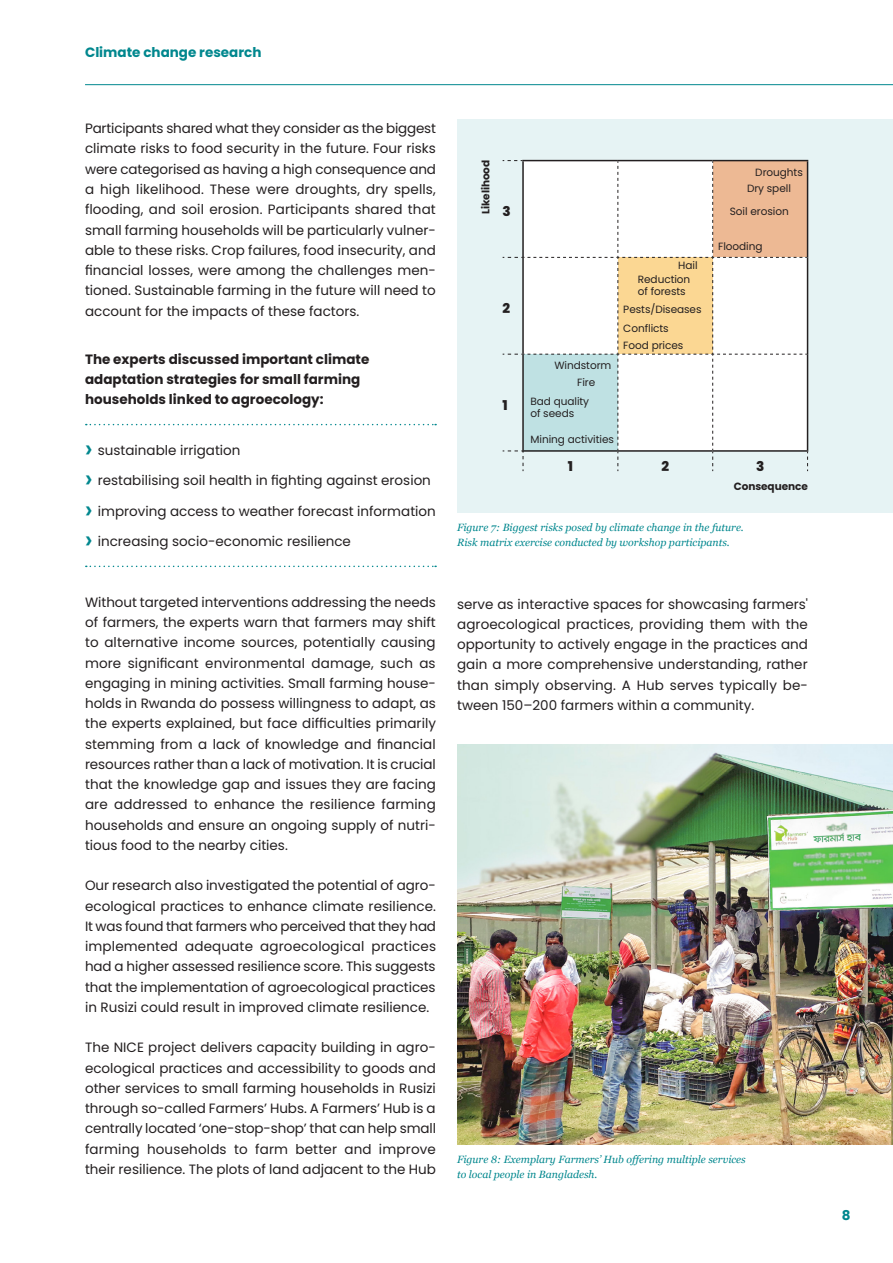
<style>
.page{position:relative;width:893px;height:1263px;background:#fff}
.page>*{position:absolute;margin:0;border:0;box-sizing:border-box;transform-origin:0 0}
.t1{font:13.5px/20.2px "Poppins";color:#231f20;text-align:justify}
.t2{font:700 13.5px/20.2px "Poppins";color:#231f20}
.t3{font:700 13.5px "Poppins";color:#00878e}
.t4{font:800 13.5px "Poppins";color:#231f20}
.t5{font:italic 10.5px/15px "Georgia";color:#00878e}
.t6{font:10.5px/13.5px "Poppins";letter-spacing:-.005em;color:#231f20}
.t7{font:700 10.5px "Poppins";letter-spacing:-.005em;color:#231f20}
.s1{font-weight:700;font-size:20.25px;color:#00878e}
</style>
<div class="page">
<img style="left:457px;top:744px;width:436px;height:400px">
<svg style="left:86px;top:424px;width:350px;height:1px"></svg>
<svg style="left:86px;top:566px;width:350px;height:1px"></svg>
<div style="left:457px;top:119px;width:436px;height:393px;background:#e6f3f4"></div>
<svg style="left:502px;top:160px;width:306px;height:311px;background:#f1ede4"></svg>
<hr style="left:522px;top:160px;width:96px;height:1px;background:#231f20">
<hr style="left:522px;top:161px;width:2px;height:96px;background:#231f20">
<hr style="left:618px;top:160px;width:95px;height:1px;background:#231f20">
<hr style="left:713px;top:160px;width:95px;height:1px;background:#231f20">
<hr style="left:807px;top:161px;width:1px;height:96px;background:#231f20">
<hr style="left:522px;top:258px;width:2px;height:96px;background:#231f20">
<hr style="left:807px;top:257px;width:1px;height:97px;background:#231f20">
<hr style="left:522px;top:354px;width:2px;height:96px;background:#231f20">
<hr style="left:807px;top:354px;width:1px;height:96px;background:#231f20">
<hr style="left:522px;top:450px;width:96px;height:2px;background:#231f20">
<hr style="left:618px;top:450px;width:95px;height:2px;background:#231f20">
<hr style="left:713px;top:450px;width:95px;height:2px;background:#231f20">
<hr style="left:85px;top:84px;width:808px;height:1px;background:#00878e">
<p class="t3" style="left:85px;top:44px;width:178px">Climate change research</p>
<p class="t1" style="left:85px;top:118px;width:353px">Participants shared what they consider as the biggest climate risks to food security in the future. Four risks were categorised as having a high consequence and a high likelihood. These were droughts, dry spells, flooding, and soil erosion. Participants shared that small farming households will be particularly vulner&shy;able to these risks. Crop failures, food insecurity, and financial losses, were among the challenges men&shy;tioned. Sustainable farming in the future will need to account for the impacts of these factors.</p>
<p class="t2" style="left:85px;top:349px;width:286px">The experts discussed important climate adaptation strategies for small farming households linked to agroecology:</p>
<p class="t1" style="left:85px;top:440px;width:157px"><span class="s1">&gt;</span> sustainable irrigation</p>
<p class="t1" style="left:85px;top:470px;width:347px"><span class="s1">&gt;</span> restabilising soil health in fighting against erosion</p>
<p class="t1" style="left:85px;top:501px;width:352px"><span class="s1">&gt;</span> improving access to weather forecast information</p>
<p class="t1" style="left:85px;top:531px;width:267px"><span class="s1">&gt;</span> increasing socio-economic resilience</p>
<p class="t1" style="left:85px;top:592px;width:353px">Without targeted interventions addressing the needs of farmers, the experts warn that farmers may shift to alternative income sources, potentially causing more significant environmental damage, such as engaging in mining activities. Small farming house&shy;holds in Rwanda do possess willingness to adapt, as the experts explained, but face difficulties primarily stemming from a lack of knowledge and financial resources rather than a lack of motivation. It is crucial that the knowledge gap and issues they are facing are addressed to enhance the resilience farming households and ensure an ongoing supply of nutri&shy;tious food to the nearby cities.</p>
<p class="t1" style="left:85px;top:875px;width:353px">Our research also investigated the potential of agro&shy;ecological practices to enhance climate resilience.<br>It was found that farmers who perceived that they had implemented adequate agroecological practices had a higher assessed resilience score. This suggests that the implementation of agroecological practices in Rusizi could result in improved climate resilience.</p>
<p class="t1" style="left:85px;top:1037px;width:352px;text-align:left">The NICE project delivers capacity building in agro&shy;ecological practices and accessibility to goods and other services to small farming households in Rusizi through so-called Farmers’ Hubs. A Farmers’ Hub is a centrally located ‘one-stop-shop’ that can help small farming households to farm better and improve their resilience. The plots of land adjacent to the Hub</p>
<p class="t7" style="left:480px;top:214px;width:56px;rotate:-90deg">Likelihood</p>
<p class="t4" style="left:503px;top:203px;width:10px">3</p>
<p class="t4" style="left:503px;top:300px;width:9px">2</p>
<p class="t4" style="left:503px;top:397px;width:7px">1</p>
<p class="t6" style="left:755px;top:165px;width:49px">Droughts</p>
<p class="t6" style="left:577px;top:357px;width:36px;line-height:17px;text-indent:-23px">Windstorm<br>Fire</p>
<p class="t6" style="left:530px;top:395px;width:60px;line-height:12px">Bad quality of seeds</p>
<p class="t6" style="left:530px;top:432px;width:85px">Mining activities</p>
<p class="t6" style="left:638px;top:259px;width:61px;text-indent:40px">Hail<br>Reduction</p>
<p class="t6" style="left:638px;top:284px;width:49px">of forests</p>
<p class="t6" style="left:623px;top:301px;width:80px;line-height:18px">Pests/Diseases<br>Conflicts</p>
<p class="t6" style="left:623px;top:338px;width:62px">Food prices</p>
<p class="t6" style="left:730px;top:177px;width:63px;line-height:22.5px;text-align:right">Dry spell<br>Soil erosion</p>
<p class="t6" style="left:718px;top:240px;width:46px">Flooding</p>
<p class="t4" style="left:568px;top:459px;width:7px">1</p>
<p class="t4" style="left:661px;top:459px;width:9px">2</p>
<p class="t4" style="left:756px;top:459px;width:10px">3</p>
<p class="t7" style="left:734px;top:480px;width:76px">Consequence</p>
<p class="t5" style="left:457px;top:520px;width:288px">Figure 7: Biggest risks posed by climate change in the future.<br>Risk matrix exercise conducted by workshop participants.</p>
<p class="t1" style="left:457px;top:594px;width:352px">serve as interactive spaces for showcasing farmers' agroecological practices, providing them with the opportunity to actively engage in the practices and gain a more comprehensive understanding, rather than simply observing. A Hub serves typically be&shy;tween 150–200 farmers within a community.</p>
<p class="t5" style="left:457px;top:1151px;width:290px">Figure 8: Exemplary Farmers’ Hub offering multiple services to local people in Bangladesh.</p>
<p class="t3" style="left:842px;top:1208px;width:10px">8</p>
</div>
